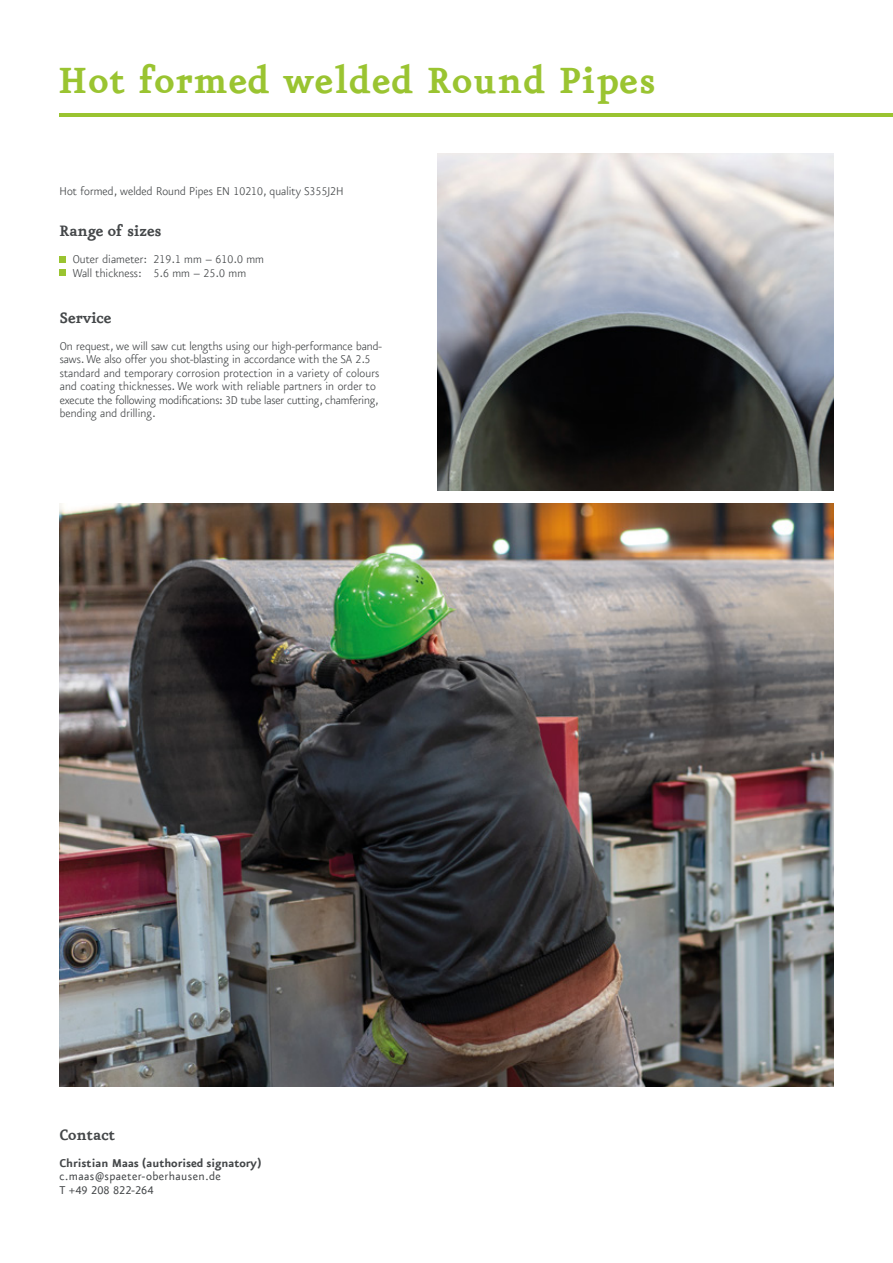
<style>
.page{position:relative;width:893px;height:1263px;background:#fff}
.page>*{position:absolute;margin:0;border:0;box-sizing:border-box;transform-origin:0 0}
.t1{font:43.5px "CSP Eureka Bold";letter-spacing:.015em;color:#9ac431}
.t2{font:18px "CSP Eureka Bold";letter-spacing:-.015em;color:#444749}
.t3{font:13.5px/13.5px "CSP Eureka Sans Light";letter-spacing:.005em;color:#444749}
.t4{font:13.5px/13.5px "CSP Eureka Sans Regular";letter-spacing:.025em;color:#444749}
.t5{font:13.5px "CSP Eureka Sans Bold";letter-spacing:-.005em;color:#444749}
</style>
<div class="page">
<hr style="left:60px;top:114px;width:833px;height:3px;background:#9ac431">
<img style="left:60px;top:503px;width:773px;height:584px">
<img style="left:437px;top:153px;width:396px;height:337px">
<div style="left:60px;top:256px;width:6px;height:7px;background:#9ac431"></div>
<svg style="left:60px;top:270px;width:6px;height:6px"></svg>
<h1 class="t1" style="left:58px;top:61px;width:599px">Hot formed welded Round Pipes</h1>
<p class="t3" style="left:60px;top:185px;width:286px">Hot formed, welded Round Pipes EN 10210, quality S355J2H</p>
<h2 class="t2" style="left:59px;top:223px;width:104px">Range of sizes</h2>
<p class="t3" style="left:73px;top:253px;width:193px">Outer diameter: 219.1 mm – 610.0 mm<br>Wall thickness: 5.6 mm – 25.0 mm</p>
<h2 class="t2" style="left:60px;top:310px;width:53px">Service</h2>
<p class="t3" style="left:60px;top:340px;width:324px">On request, we will saw cut lengths using our high-performance band&shy;saws. We also offer you shot-blasting in accordance with the SA 2.5 standard and temporary corrosion protection in a variety of colours and coating thicknesses. We work with reliable partners in order to execute the following modifications: 3D tube laser cutting, chamfering, bending and drilling.</p>
<h2 class="t2" style="left:60px;top:1126px;width:57px">Contact</h2>
<p class="t5" style="left:60px;top:1156px;width:204px">Christian Maas (authorised signatory)</p>
<p class="t4" style="left:60px;top:1170px;width:163px">c.maas@spaeter-oberhausen.de<br>T +49 208 822-264</p>
</div>
